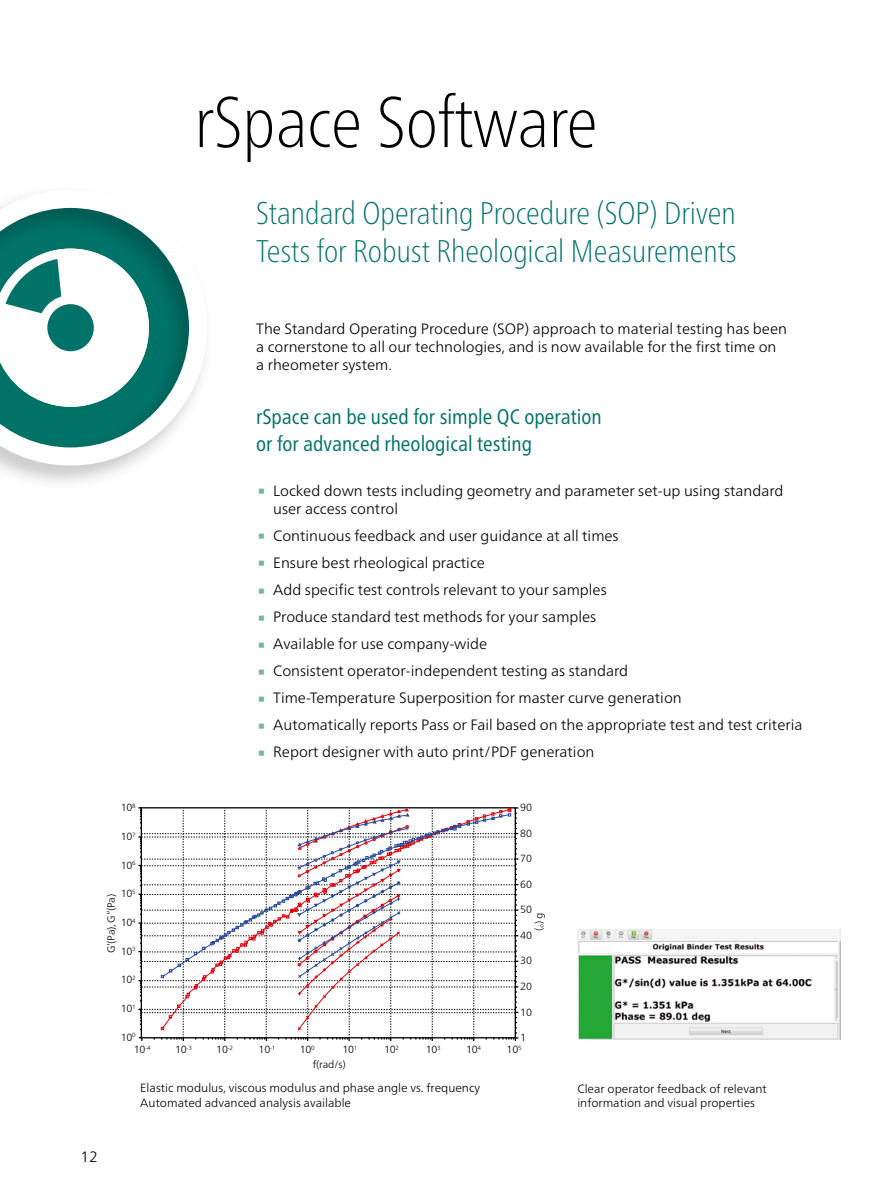
<style>
.page{position:relative;width:893px;height:1191px;background:#fff}
.page>*{position:absolute;margin:0;border:0;box-sizing:border-box;transform-origin:0 0}
.Headline_n{font:100 condensed 71.4px "Frutiger Neue LTW1 G";color:#000}
.t1{font:45px "Frutiger Neue LTW1 G";color:#79b1ad}
.Headline_n-2{font:100 condensed 31.35px/37.7px "Frutiger Neue LTW1 G";color:#007268}
.Subhead_1_grün_n{font:condensed 21px/27px "Frutiger Neue LTW1 G";color:#007268}
.Fließtext_en_n{font:300 15px/18px "Frutiger Neue LTW1 G";color:#000}
.Bildunterschrift_n{font:300 12px/14.4px "Frutiger Neue LTW1 G";color:#000}
.t2{font:300 10.35px "Frutiger Neue LTW1 G";letter-spacing:-.025em;color:#000}
</style>
<div class="page">
<div style="left:0;top:183px;width:216px;height:308px;background:#000;opacity:.25"></div>
<svg style="left:0;top:190px;width:207px;height:275px"></svg>
<svg style="left:0;top:249px;width:149px;height:158px"></svg>
<svg style="left:534px;top:913px;width:11px;height:17px"></svg>
<svg style="left:138px;top:807px;width:380px;height:234px"></svg>
<img style="left:577px;top:929px;width:263px;height:110px">
<p class="Headline_n" style="left:195px;top:70px;width:405px">rSpace Software</p>
<p class="Headline_n-2" style="left:256px;top:192px;width:482px">Standard Operating Procedure (SOP) Driven<br>Tests for Robust Rheological Measurements</p>
<p class="Fließtext_en_n" style="left:256px;top:319px;width:532px">The Standard Operating Procedure (SOP) approach to material testing has been a cornerstone to all our technologies, and is now available for the first time on a rheometer system.</p>
<p class="Subhead_1_grün_n" style="left:256px;top:401px;width:347px">rSpace can be used for simple QC operation or for advanced rheological testing</p>
<p class="t1" style="left:256px;top:461px;width:12px">∙</p>
<p class="Fließtext_en_n" style="left:273px;top:481px;width:512px">Locked down tests including geometry and parameter set-up using standard user access control</p>
<p class="t1" style="left:256px;top:506px;width:12px">∙</p>
<p class="Fließtext_en_n" style="left:273px;top:526px;width:347px">Continuous feedback and user guidance at all times</p>
<p class="t1" style="left:256px;top:533px;width:12px">∙</p>
<p class="Fließtext_en_n" style="left:273px;top:553px;width:213px">Ensure best rheological practice</p>
<p class="t1" style="left:256px;top:560px;width:12px">∙</p>
<p class="Fließtext_en_n" style="left:273px;top:580px;width:335px">Add specific test controls relevant to your samples</p>
<p class="t1" style="left:256px;top:587px;width:12px">∙</p>
<p class="Fließtext_en_n" style="left:273px;top:607px;width:325px">Produce standard test methods for your samples</p>
<p class="t1" style="left:256px;top:614px;width:12px">∙</p>
<p class="Fließtext_en_n" style="left:273px;top:634px;width:216px">Available for use company-wide</p>
<p class="t1" style="left:256px;top:641px;width:12px">∙</p>
<p class="Fließtext_en_n" style="left:273px;top:661px;width:356px">Consistent operator-independent testing as standard</p>
<p class="t1" style="left:256px;top:668px;width:12px">∙</p>
<p class="Fließtext_en_n" style="left:273px;top:688px;width:410px">Time-Temperature Superposition for master curve generation</p>
<p class="t1" style="left:256px;top:695px;width:12px">∙</p>
<p class="Fließtext_en_n" style="left:273px;top:715px;width:531px">Automatically reports Pass or Fail based on the appropriate test and test criteria</p>
<p class="t1" style="left:256px;top:722px;width:12px">∙</p>
<p class="Fließtext_en_n" style="left:273px;top:742px;width:323px">Report designer with auto print/PDF generation</p>
<p class="t2" style="left:121px;top:801px;width:16px">10<sup>8</sup></p>
<p class="t2" style="left:121px;top:830px;width:16px">10<sup>7</sup></p>
<p class="t2" style="left:121px;top:858px;width:16px">10<sup>6</sup></p>
<p class="t2" style="left:520px;top:801px;width:13px">90</p>
<p class="t2" style="left:520px;top:827px;width:13px">80</p>
<p class="t2" style="left:520px;top:852px;width:13px">70</p>
<p class="t2" style="left:520px;top:878px;width:13px">60</p>
<p class="t2" style="left:121px;top:887px;width:16px">10<sup>5</sup></p>
<p class="t2" style="left:105px;top:953px;width:61px;rotate:-90deg">G‘(Pa), G“(Pa)</p>
<p class="t2" style="left:520px;top:903px;width:13px">50</p>
<p class="t2" style="left:121px;top:916px;width:16px">10<sup>4</sup></p>
<p class="t2" style="left:520px;top:929px;width:13px">40</p>
<p class="t2" style="left:121px;top:944px;width:16px">10<sup>3</sup></p>
<p class="t2" style="left:121px;top:973px;width:16px">10<sup>2</sup></p>
<p class="t2" style="left:121px;top:1002px;width:16px">10<sup>1</sup></p>
<p class="t2" style="left:121px;top:1030px;width:16px">10<sup>0</sup></p>
<p class="t2" style="left:520px;top:1031px;width:7px">1</p>
<p class="t2" style="left:520px;top:954px;width:13px">30</p>
<p class="t2" style="left:520px;top:980px;width:13px">20</p>
<p class="t2" style="left:520px;top:1005px;width:13px">10</p>
<p class="t2" style="left:134px;top:1043px;width:18px">10<sup>-4</sup></p>
<p class="t2" style="left:175px;top:1043px;width:18px">10<sup>-3</sup></p>
<p class="t2" style="left:216px;top:1043px;width:18px">10<sup>-2</sup></p>
<p class="t2" style="left:259px;top:1043px;width:18px">10<sup>-1</sup></p>
<p class="t2" style="left:300px;top:1043px;width:16px">10<sup>0</sup></p>
<p class="t2" style="left:342px;top:1043px;width:16px">10<sup>1</sup></p>
<p class="t2" style="left:384px;top:1043px;width:16px">10<sup>2</sup></p>
<p class="t2" style="left:426px;top:1043px;width:16px">10<sup>3</sup></p>
<p class="t2" style="left:466px;top:1043px;width:16px">10<sup>4</sup></p>
<p class="t2" style="left:507px;top:1043px;width:16px">10<sup>5</sup></p>
<p class="t2" style="left:313px;top:1058px;width:34px">f(rad/s)</p>
<p class="Bildunterschrift_n" style="left:140px;top:1080px;width:341px">Elastic modulus, viscous modulus and phase angle vs. frequency<br>Automated advanced analysis available</p>
<p class="Bildunterschrift_n" style="left:577px;top:1081px;width:191px">Clear operator feedback of relevant information and visual properties</p>
<p class="Fließtext_en_n" style="left:81px;top:1147px;width:19px">12</p>
</div>
